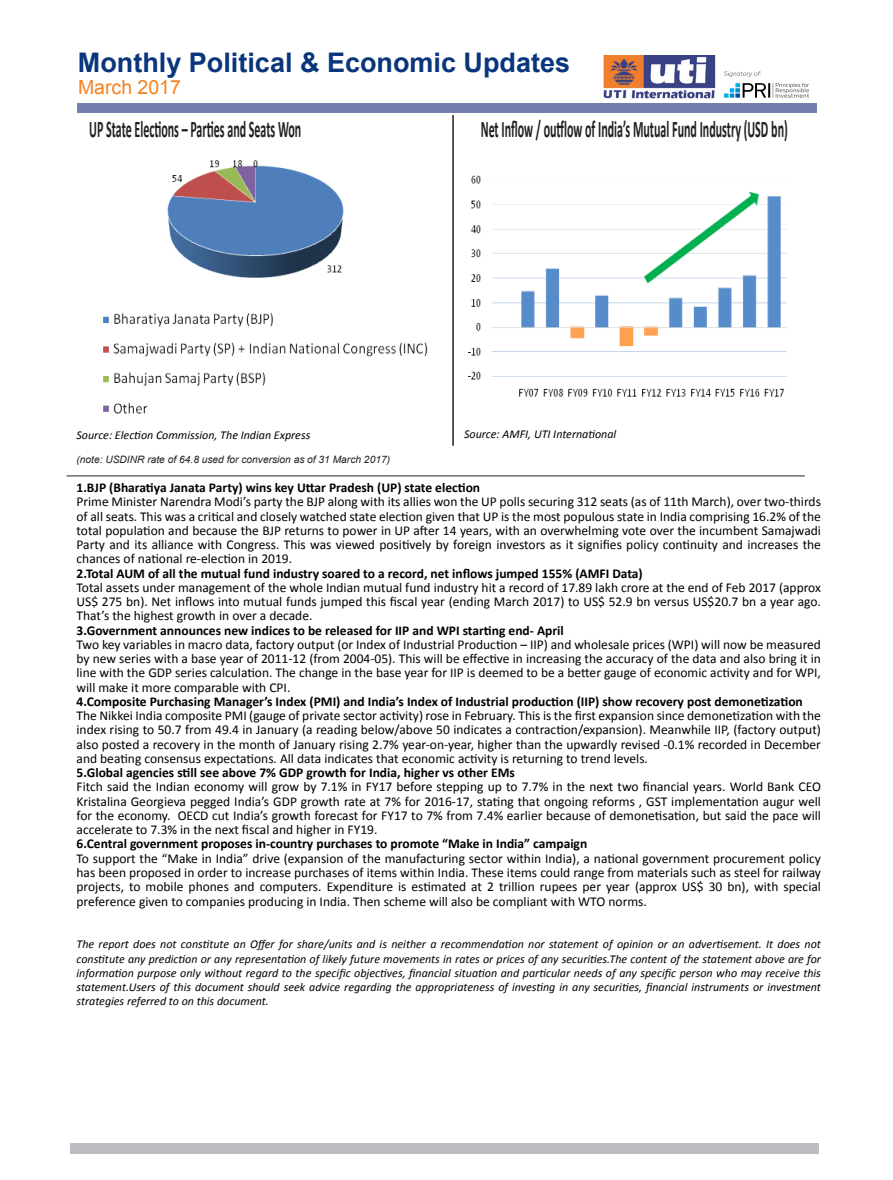
<style>
.page{position:relative;width:893px;height:1180px;background:#fff}
.page>*{position:absolute;margin:0;border:0;box-sizing:border-box;transform-origin:0 0}
.t1{font:700 27px "Arial";color:#08357c}
.t2{font:700 24px "Calibri";color:#231f20;scale:.5 1}
.t3{font:19.5px "Arial";color:#f58220}
.t4{font:13.5px/14.2px "Calibri";color:#000;text-align:justify}
.t5{font:700 13.5px "Calibri";color:#000}
.t6{font:italic 12px/14.2px "Calibri";color:#000;text-align:justify}
.t7{font:italic 10.2px "Arial";color:#231f20}
</style>
<div class="page">
<div style="left:77px;top:103px;width:739px;height:9px;background:#737faf"></div>
<div style="left:70px;top:1143px;width:749px;height:10px;background:#bcbdc0"></div>
<img style="left:603px;top:56px;width:112px;height:43px">
<hr style="left:67px;top:475px;width:738px;height:1px;background:#231f20">
<hr style="left:452px;top:115px;width:2px;height:331px;background:#231f20">
<img style="left:724px;top:71px;width:85px;height:27px">
<img style="left:103px;top:160px;width:325px;height:254px">
<img style="left:467px;top:175px;width:320px;height:222px">
<p class="t1" style="left:78px;top:44px;width:494px">Monthly Political &amp; Economic Updates</p>
<p class="t3" style="left:78px;top:74px;width:104px">March 2017</p>
<p class="t2" style="left:89px;top:113px;width:426px">UP State Elections – Parties and Seats Won</p>
<p class="t2" style="left:481px;top:114px;width:616px">Net Inflow / outflow of India’s Mutual Fund Industry (USD bn)</p>
<p class="t6" style="left:77px;top:427px;width:235px">Source: Election Commission, The Indian Express</p>
<p class="t6" style="left:464px;top:426px;width:154px">Source: AMFI, UTI International</p>
<p class="t7" style="left:77px;top:453px;width:315px">(note: USDINR rate of 64.8 used for conversion as of 31 March 2017)</p>
<p class="t5" style="left:77px;top:479px;width:405px">1.BJP (Bharatiya Janata Party) wins key Uttar Pradesh (UP) state election</p>
<p class="t4" style="left:77px;top:495px;width:746px">Prime Minister Narendra Modi’s party the BJP along with its allies won the UP polls securing 312 seats (as of 11th March), over two-thirds of all seats. This was a critical and closely watched state election given that UP is the most populous state in India comprising 16.2% of the total population and because the BJP returns to power in UP after 14 years, with an overwhelming vote over the incumbent Samajwadi Party and its alliance with Congress. This was viewed positively by foreign investors as it signifies policy continuity and increases the chances of national re-election in 2019.</p>
<p class="t5" style="left:77px;top:564px;width:568px">2.Total AUM of all the mutual fund industry soared to a record, net inflows jumped 155% (AMFI Data)</p>
<p class="t4" style="left:77px;top:580px;width:746px">Total assets under management of the whole Indian mutual fund industry hit a record of 17.89 lakh crore at the end of Feb 2017 (approx US$ 275 bn). Net inflows into mutual funds jumped this fiscal year (ending March 2017) to US$ 52.9 bn versus US$20.7 bn a year ago.<br>That’s the highest growth in over a decade.</p>
<p class="t5" style="left:77px;top:621px;width:489px">3.Government announces new indices to be released for IIP and WPI starting end- April</p>
<p class="t4" style="left:77px;top:637px;width:746px">Two key variables in macro data, factory output (or Index of Industrial Production – IIP) and wholesale prices (WPI) will now be measured by new series with a base year of 2011-12 (from 2004-05). This will be effective in increasing the accuracy of the data and also bring it in line with the GDP series calculation. The change in the base year for IIP is deemed to be a better gauge of economic activity and for WPI, will make it more comparable with CPI.</p>
<p class="t5" style="left:77px;top:693px;width:728px">4.Composite Purchasing Manager’s Index (PMI) and India’s Index of Industrial production (IIP) show recovery post demonetization</p>
<p class="t4" style="left:77px;top:708px;width:746px">The Nikkei India composite PMI (gauge of private sector activity) rose in February. This is the first expansion since demonetization with the index rising to 50.7 from 49.4 in January (a reading below/above 50 indicates a contraction/expansion). Meanwhile IIP, (factory output) also posted a recovery in the month of January rising 2.7% year-on-year, higher than the upwardly revised -0.1% recorded in December and beating consensus expectations. All data indicates that economic activity is returning to trend levels.</p>
<p class="t5" style="left:77px;top:764px;width:440px">5.Global agencies still see above 7% GDP growth for India, higher vs other EMs</p>
<p class="t4" style="left:77px;top:780px;width:746px">Fitch said the Indian economy will grow by 7.1% in FY17 before stepping up to 7.7% in the next two financial years. World Bank CEO Kristalina Georgieva pegged India’s GDP growth rate at 7% for 2016-17, stating that ongoing reforms , GST implementation augur well for the economy. OECD cut India’s growth forecast for FY17 to 7% from 7.4% earlier because of demonetisation, but said the pace will accelerate to 7.3% in the next fiscal and higher in FY19.</p>
<p class="t5" style="left:77px;top:835px;width:512px">6.Central government proposes in-country purchases to promote “Make in India” campaign</p>
<p class="t4" style="left:77px;top:851px;width:746px">To support the “Make in India” drive (expansion of the manufacturing sector within India), a national government procurement policy has been proposed in order to increase purchases of items within India. These items could range from materials such as steel for railway projects, to mobile phones and computers. Expenditure is estimated at 2 trillion rupees per year (approx US$ 30 bn), with special preference given to companies producing in India. Then scheme will also be compliant with WTO norms.</p>
<p class="t6" style="left:77px;top:936px;width:746px">The report does not constitute an Offer for share/units and is neither a recommendation nor statement of opinion or an advertisement. It does not constitute any prediction or any representation of likely future movements in rates or prices of any securities.The content of the statement above are for information purpose only without regard to the specific objectives, financial situation and particular needs of any specific person who may receive this statement.Users of this document should seek advice regarding the appropriateness of investing in any securities, financial instruments or investment strategies referred to on this document.</p>
</div>
